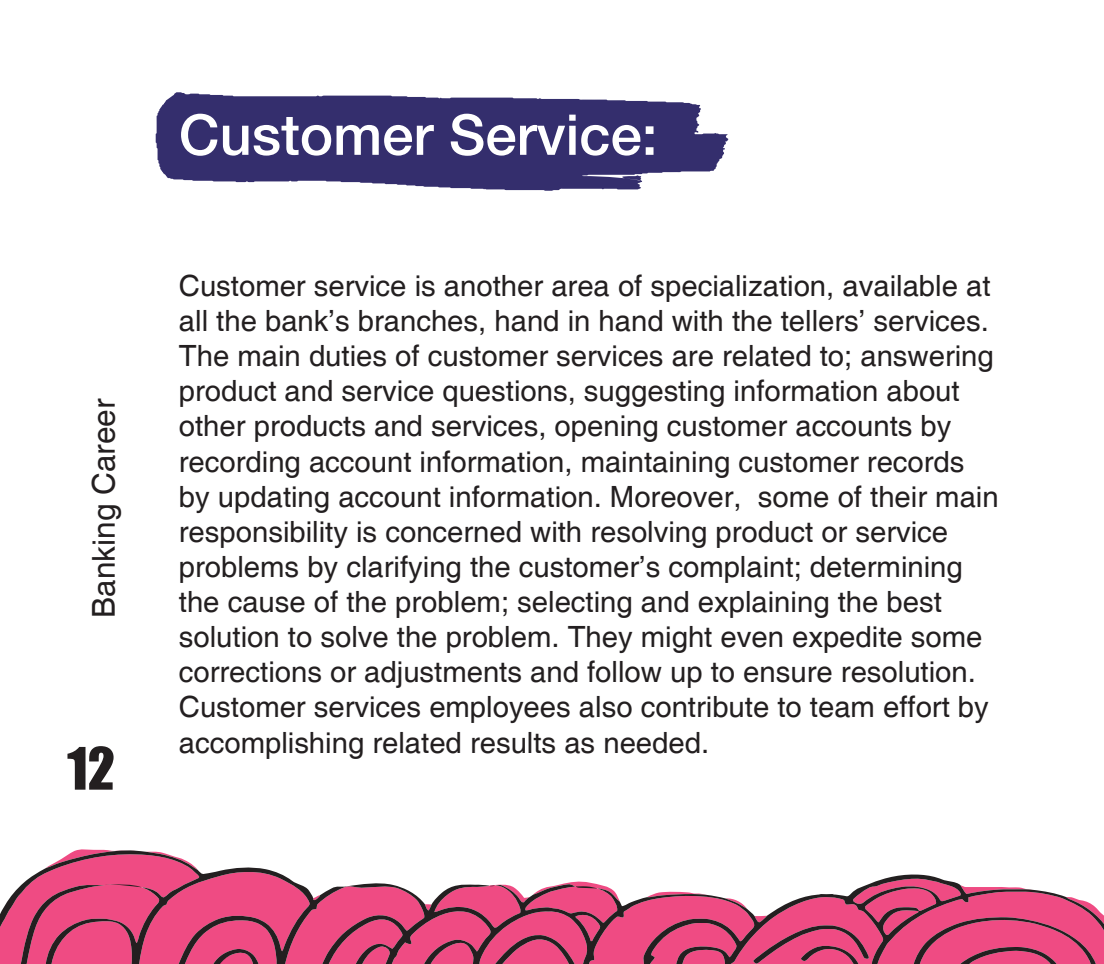
<style>
.page{position:relative;width:1104px;height:964px;background:#fff}
.page>*{position:absolute;margin:0;border:0;box-sizing:border-box;transform-origin:0 0}
.Big_Title_EN{font:500 56.25px "Helvetica Neue LT Std";color:#fff}
.t1{font:54px "Impact";color:#231f20}
.t2{font:31.5px "Helvetica";color:#231f20}
.Body_EN{font:29.25px/35.1px "Helvetica";color:#231f20}
</style>
<div class="page">
<svg style="left:156px;top:92px;width:572px;height:99px;fill:#342e6d"></svg>
<svg style="left:0;top:849px;width:1103px;height:114px"></svg>
<p class="t2" style="left:86px;top:617px;width:220px;rotate:-90deg">Banking Career</p>
<h2 class="t1" style="left:67px;top:726px;width:49px">12</h2>
<p class="Big_Title_EN" style="left:179px;top:101px;width:480px">Customer Service:</p>
<p class="Body_EN" style="left:179px;top:269px;width:821px">Customer service is another area of specialization, available at all the bank’s branches, hand in hand with the tellers’ services.<br>The main duties of customer services are related to; answering product and service questions, suggesting information about other products and services, opening customer accounts by recording account information, maintaining customer records by updating account information. Moreover, some of their main responsibility is concerned with resolving product or service problems by clarifying the customer’s complaint; determining the cause of the problem; selecting and explaining the best solution to solve the problem. They might even expedite some corrections or adjustments and follow up to ensure resolution.<br>Customer services employees also contribute to team effort by accomplishing related results as needed.</p>
</div>
